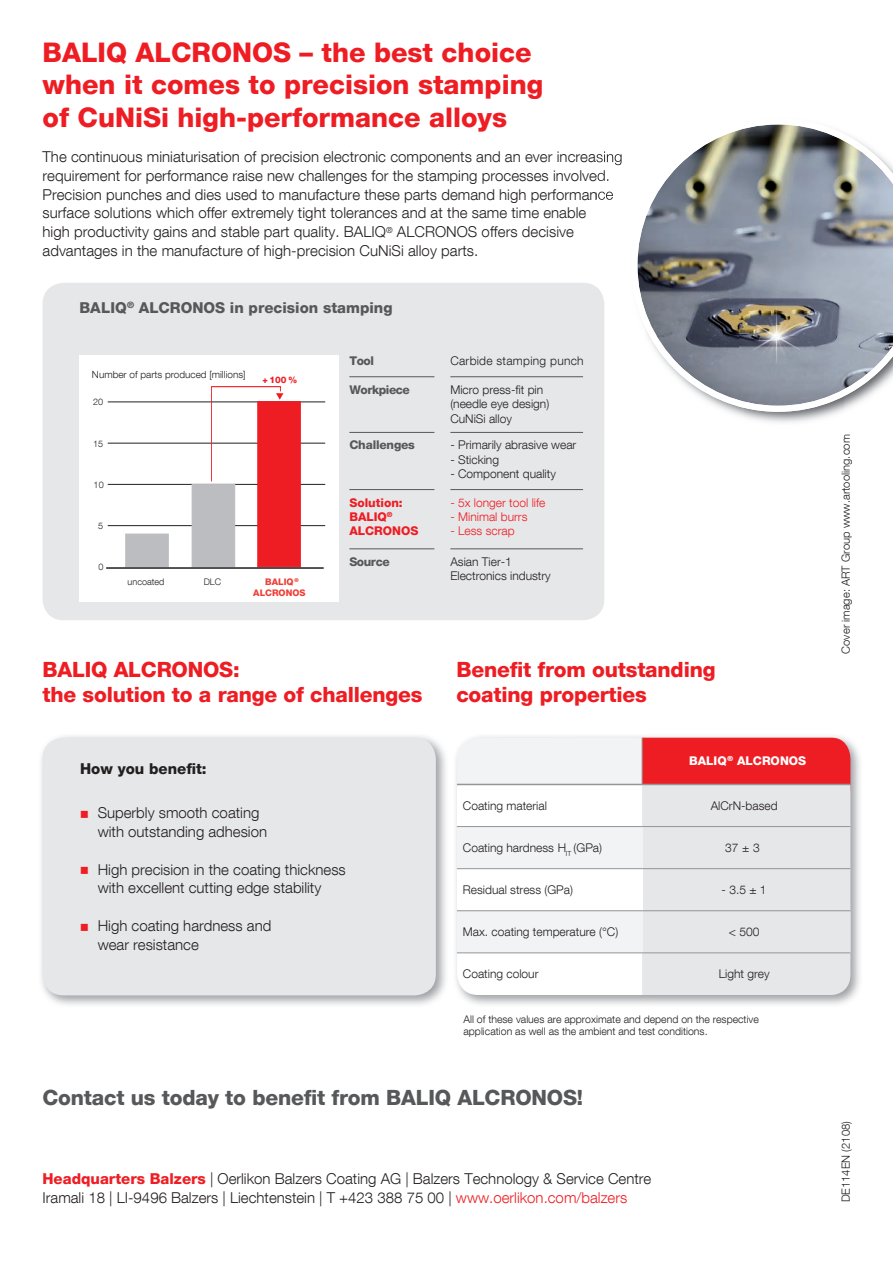
<style>
.page{position:relative;width:893px;height:1263px;background:#fff}
.page>*{position:absolute;margin:0;border:0;box-sizing:border-box;transform-origin:0 0}
.t1{font:800 27px/32.4px "Helvetica Neue LT Com";color:#ee1d23}
.t2{font:800 21px/25.2px "Helvetica Neue LT Com";letter-spacing:-.01em;color:#ee1d23}
.t3{font:800 21px "Helvetica Neue LT Com";letter-spacing:-.01em;color:#57585a}
.t4{font:300 15px/18.8px "Helvetica Neue LT Com";letter-spacing:.005em;color:#231f20}
.t5{font:800 15px "Helvetica Neue LT Com";color:#57585a}
.t6{font:800 15px "Helvetica Neue LT Com";color:#231f20}
.t7{font:300 12px/14.4px "Helvetica Neue LT Com";color:#231f20}
.t8{font:300 12px "Helvetica Neue LT Com";color:#ee1d23}
.t9{font:800 12px/14.2px "Helvetica Neue LT Com";color:#ee1d23}
.t10{font:300 12px "Helvetica Neue LT Com";letter-spacing:.025em;color:#231f20}
.t11{font:800 12px "Helvetica Neue LT Com";letter-spacing:-.035em;color:#57585a}
.t12{font:800 12px "Helvetica Neue LT Com";color:#fff}
.t13{font:800 12px "Helvetica Neue LT Com";letter-spacing:-.015em;color:#57585a}
.t14{font:300 11.25px "Helvetica Neue LT Com";color:#231f20}
.t15{font:300 10.5px/12.6px "Helvetica Neue LT Com";color:#231f20}
.t16{font:300 9.9px "Helvetica Neue LT Com";color:#231f20}
.t17{font:300 9px "Helvetica Neue LT Com";color:#231f20}
.t18{font:800 9px/10.9px "Helvetica Neue LT Com";color:#ee3e35;text-align:center}
.t19{font:800 9px "Helvetica Neue LT Com";color:#ee1d23}
.t20{font:800 5.25px "Helvetica Neue LT Com";color:#ee3e35}
.s1{color:#ee1d23}
.s2{font-weight:800;color:#ee1d23}
</style>
<div class="page">
<img style="left:41px;top:736px;width:405px;height:269px">
<div style="left:43px;top:738px;width:393px;height:257px;background:#e6e7e9;border-radius:21px"></div>
<img style="left:455px;top:736px;width:405px;height:269px">
<div style="left:457px;top:912px;width:209px;height:83px;background:#fff;border-radius:21px"></div>
<div style="left:457px;top:738px;width:205px;height:70px;background:#f2f3f4;border-radius:21px"></div>
<div style="left:457px;top:784px;width:185px;height:42px;background:#fff"></div>
<svg style="left:642px;top:738px;width:208px;height:257px;background:#e6c2c4"></svg>
<div style="left:457px;top:826px;width:185px;height:43px;background:#f2f3f4"></div>
<div style="left:457px;top:869px;width:185px;height:42px;background:#fff"></div>
<div style="left:457px;top:911px;width:185px;height:42px;background:#f2f3f4"></div>
<hr style="left:642px;top:738px;width:1px;height:46px;background:#939598">
<hr style="left:457px;top:784px;width:185px;height:1px;background:#939598">
<hr style="left:642px;top:784px;width:208px;height:1px;background:#939598">
<hr style="left:457px;top:826px;width:185px;height:1px;background:#939598">
<hr style="left:642px;top:826px;width:208px;height:1px;background:#939598">
<hr style="left:457px;top:868px;width:185px;height:1px;background:#939598">
<hr style="left:642px;top:868px;width:208px;height:1px;background:#939598">
<hr style="left:457px;top:910px;width:185px;height:1px;background:#939598">
<hr style="left:642px;top:910px;width:208px;height:1px;background:#939598">
<hr style="left:457px;top:952px;width:185px;height:1px;background:#939598">
<hr style="left:642px;top:952px;width:208px;height:1px;background:#939598">
<div style="left:43px;top:283px;width:561px;height:337px;background:#e6e7e9;border-radius:21px"></div>
<div style="left:79px;top:355px;width:260px;height:247px;background:#fff"></div>
<hr style="left:108px;top:525px;width:217px;height:1px;background:#231f20">
<hr style="left:108px;top:484px;width:217px;height:1px;background:#231f20">
<hr style="left:108px;top:443px;width:217px;height:1px;background:#231f20">
<hr style="left:108px;top:402px;width:217px;height:1px;background:#231f20">
<div style="left:257px;top:401px;width:44px;height:166px;background:#ee1d23;border:1px solid #ee1d23"></div>
<div style="left:125px;top:533px;width:44px;height:34px;background:#bcbdc0;border:1px solid #bcbdc0"></div>
<div style="left:192px;top:484px;width:43px;height:83px;background:#bcbdc0"></div>
<hr style="left:106px;top:567px;width:218px;height:2px;background:#231f20">
<hr style="left:349px;top:376px;width:85px;height:1px;background:#57585a">
<hr style="left:450px;top:376px;width:133px;height:1px;background:#57585a">
<hr style="left:349px;top:432px;width:85px;height:1px;background:#57585a">
<hr style="left:450px;top:432px;width:133px;height:1px;background:#57585a">
<hr style="left:349px;top:489px;width:85px;height:1px;background:#57585a">
<hr style="left:450px;top:489px;width:133px;height:1px;background:#57585a">
<hr style="left:349px;top:549px;width:85px;height:1px;background:#57585a">
<hr style="left:450px;top:549px;width:133px;height:1px;background:#57585a">
<img style="left:597px;top:151px;width:25px;height:14px">
<img style="left:597px;top:170px;width:11px;height:11px">
<img style="left:598px;top:191px;width:15px;height:9px">
<svg style="left:637px;top:124px;width:256px;height:288px"></svg>
<img style="left:740px;top:300px;width:73px;height:73px">
<svg style="left:211px;top:386px;width:72px;height:96px"></svg>
<h1 class="t1" style="left:43px;top:36px;width:502px">BALIQ ALCRONOS – the best choice when it comes to precision stamping of CuNiSi high-performance alloys</h1>
<p class="t4" style="left:43px;top:147px;width:581px">The continuous miniaturisation of precision electronic components and an ever increasing requirement for performance raise new challenges for the stamping processes involved.<br>Precision punches and dies used to manufacture these parts demand high performance surface solutions which offer extremely tight tolerances and at the same time enable<br>high productivity gains and stable part quality. BALIQ<sup>®</sup> ALCRONOS offers decisive advantages in the manufacture of high-precision CuNiSi alloy parts.</p>
<p class="t5" style="left:79px;top:298px;width:315px">BALIQ<sup>®</sup> ALCRONOS in precision stamping</p>
<p class="t16" style="left:92px;top:368px;width:155px">Number of parts produced [millions]</p>
<p class="t19" style="left:263px;top:374px;width:36px">+ 100 %</p>
<p class="t17" style="left:93px;top:397px;width:12px">20</p>
<p class="t17" style="left:93px;top:438px;width:12px">15</p>
<p class="t17" style="left:94px;top:479px;width:12px">10</p>
<p class="t17" style="left:98px;top:520px;width:7px">5</p>
<p class="t17" style="left:98px;top:562px;width:7px">0</p>
<p class="t17" style="left:128px;top:577px;width:38px">uncoated</p>
<p class="t17" style="left:204px;top:577px;width:19px">DLC</p>
<p class="t20" style="left:294px;top:577px;width:6px">®</p>
<p class="t18" style="left:253px;top:577px;width:54px">BALIQ<br>ALCRONOS</p>
<p class="t11" style="left:349px;top:354px;width:26px">Tool</p>
<p class="t10" style="left:450px;top:354px;width:135px">Carbide stamping punch</p>
<p class="t11" style="left:349px;top:382px;width:62px">Workpiece</p>
<p class="t7" style="left:450px;top:382px;width:100px">Micro press-fit pin (needle eye design)<br>CuNiSi alloy</p>
<p class="t13" style="left:349px;top:438px;width:67px">Challenges</p>
<p class="t7" style="left:450px;top:438px;width:128px">- Primarily abrasive wear</p>
<p class="t7" style="left:450px;top:452px;width:50px">- Sticking</p>
<p class="t7" style="left:450px;top:466px;width:107px">- Component quality</p>
<p class="t9" style="left:349px;top:495px;width:71px">Solution:<br>BALIQ<sup>®<br></sup>ALCRONOS</p>
<p class="t8" style="left:450px;top:495px;width:97px">- 5x longer tool life</p>
<p class="t8" style="left:450px;top:509px;width:79px">- Minimal burrs</p>
<p class="t8" style="left:450px;top:524px;width:66px">- Less scrap</p>
<p class="t11" style="left:349px;top:554px;width:42px">Source</p>
<p class="t7" style="left:450px;top:554px;width:102px">Asian Tier-1<br>Electronics industry</p>
<h2 class="t2" style="left:43px;top:657px;width:381px">BALIQ ALCRONOS:<br>the solution to a range of challenges</h2>
<h2 class="t2" style="left:456px;top:657px;width:261px">Benefit from outstanding coating properties</h2>
<p class="t6" style="left:80px;top:760px;width:128px">How you benefit:</p>
<p class="t4" style="left:98px;top:803px;width:171px;text-indent:-18px"><span class="s1">○</span> Superbly smooth coating with outstanding adhesion</p>
<p class="t4" style="left:79px;top:860px;width:268px;text-align:center"><span class="s1">○</span> High precision in the coating thickness with excellent cutting edge stability</p>
<p class="t4" style="left:98px;top:916px;width:175px;text-indent:-18px"><span class="s1">○</span> High coating hardness and wear resistance</p>
<p class="t12" style="left:689px;top:754px;width:119px">BALIQ<sup>®</sup> ALCRONOS</p>
<p class="t7" style="left:463px;top:798px;width:86px">Coating material</p>
<p class="t7" style="left:711px;top:798px;width:68px">AlCrN-based</p>
<p class="t7" style="left:463px;top:840px;width:141px">Coating hardness H<sub>IT</sub> (GPa)</p>
<p class="t7" style="left:725px;top:840px;width:36px">37 ± 3</p>
<p class="t7" style="left:463px;top:882px;width:112px">Residual stress (GPa)</p>
<p class="t7" style="left:722px;top:882px;width:46px">- 3.5 ± 1</p>
<p class="t7" style="left:463px;top:924px;width:157px">Max. coating temperature (°C)</p>
<p class="t7" style="left:729px;top:924px;width:32px">&lt; 500</p>
<p class="t7" style="left:463px;top:966px;width:77px">Coating colour</p>
<p class="t7" style="left:719px;top:966px;width:52px">Light grey</p>
<p class="t15" style="left:463px;top:1012px;width:297px">All of these values are approximate and depend on the respective application as well as the ambient and test conditions.</p>
<h2 class="t3" style="left:43px;top:1085px;width:542px">Contact us today to benefit from BALIQ ALCRONOS!</h2>
<p class="t4" style="left:43px;top:1169px;width:610px"><span class="s2">Headquarters Balzers</span> | Oerlikon Balzers Coating AG | Balzers Technology &amp; Service Centre<br>Iramali 18 | LI-9496 Balzers | Liechtenstein | T +423 388 75 00 | <span class="s1">www.oerlikon.com/balzers</span></p>
<p class="t14" style="left:839px;top:654px;width:221px;rotate:-90deg">Cover image: ART Group www.artooling.com</p>
<p class="t14" style="left:839px;top:1202px;width:83px;rotate:-90deg">DE114EN (2108)</p>
</div>
